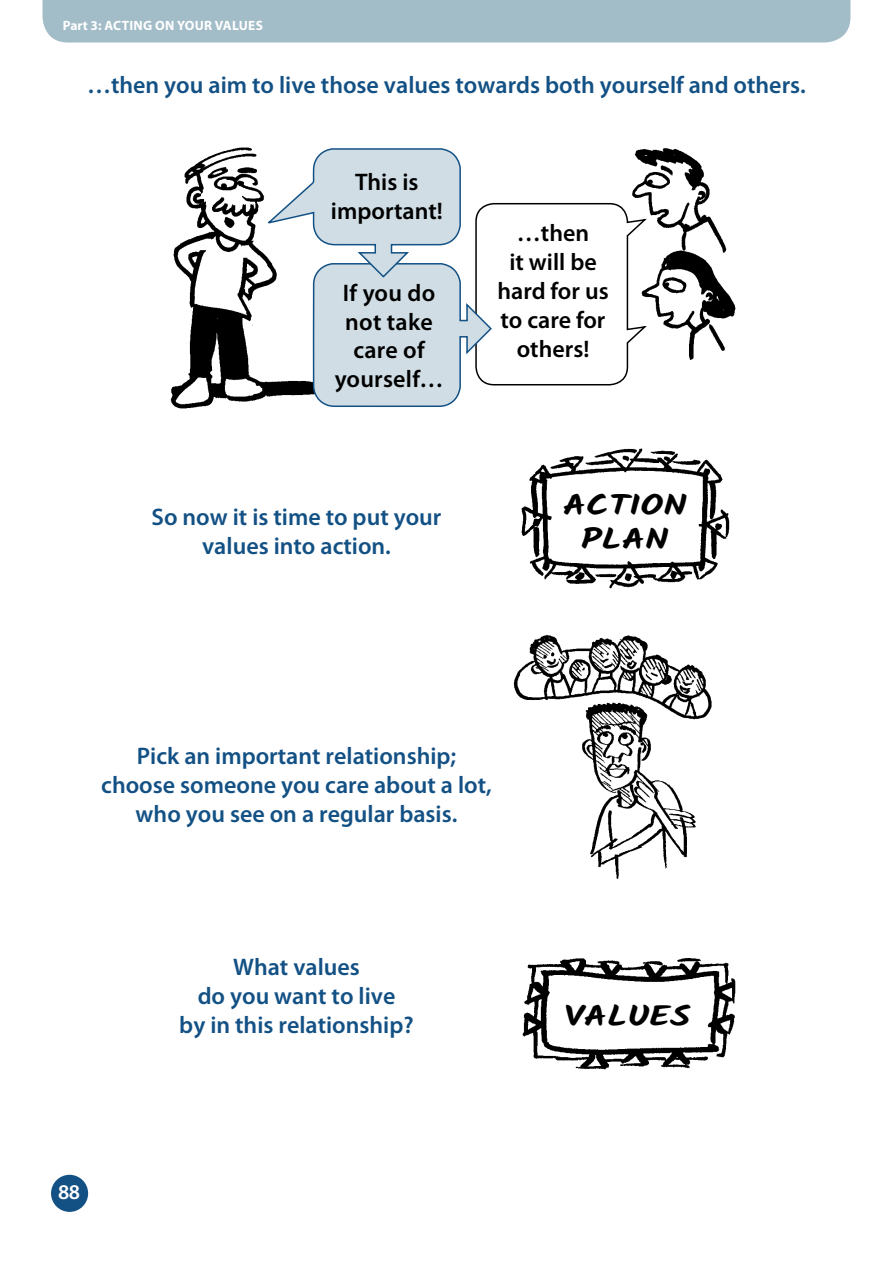
<style>
.page{position:relative;width:893px;height:1263px;background:#fff}
.page>*{position:absolute;margin:0;border:0;box-sizing:border-box;transform-origin:0 0}
.t1{font:700 28.5px/34.2px "Kalam";color:#000;text-align:center;scale:1.3 1}
.t2{font:600 24px/28.8px "Myriad Pro";color:#135185;text-align:center}
.t3{font:600 24px/28.8px "Myriad Pro";color:#000;text-align:center}
.t4{font:600 21px "Myriad Pro";color:#fff}
.t5{font:700 13.5px "Myriad Pro";letter-spacing:.02em;color:#fff}
</style>
<div class="page">
<div style="left:51px;top:1175px;width:37px;height:37px;background:#135185;border-radius:50%"></div>
<img style="left:170px;top:147px;width:566px;height:262px">
<img style="left:521px;top:448px;width:209px;height:141px">
<img style="left:522px;top:958px;width:214px;height:112px">
<img style="left:513px;top:634px;width:199px;height:245px">
<svg style="left:267px;top:147px;width:382px;height:261px"></svg>
<div style="left:43px;top:0;width:807px;height:43px;background:#a2bcc8"></div>
<p class="t5" style="left:63px;top:18px;width:202px">Part 3: ACTING ON YOUR VALUES</p>
<p class="t2" style="left:87px;top:71px;width:720px">…then you aim to live those values towards both yourself and others.</p>
<p class="t3" style="left:331px;top:168px;width:113px">This is important!</p>
<p class="t3" style="left:335px;top:279px;width:110px">If you do not take care of yourself…</p>
<p class="t2" style="left:152px;top:503px;width:291px">So now it is time to put your values into action.</p>
<p class="t3" style="left:497px;top:219px;width:113px">…then<br>it will be hard for us to care for others!</p>
<p class="t1" style="left:563px;top:488px;width:97px">ACTION<br>PLAN</p>
<p class="t2" style="left:101px;top:742px;width:392px">Pick an important relationship; choose someone you care about a lot, who you see on a regular basis.</p>
<p class="t2" style="left:179px;top:953px;width:236px">What values<br>do you want to live<br>by in this relationship?</p>
<p class="t4" style="left:58px;top:1181px;width:24px">88</p>
<p class="t1" style="left:564px;top:999px;width:99px">VALUES</p>
</div>
